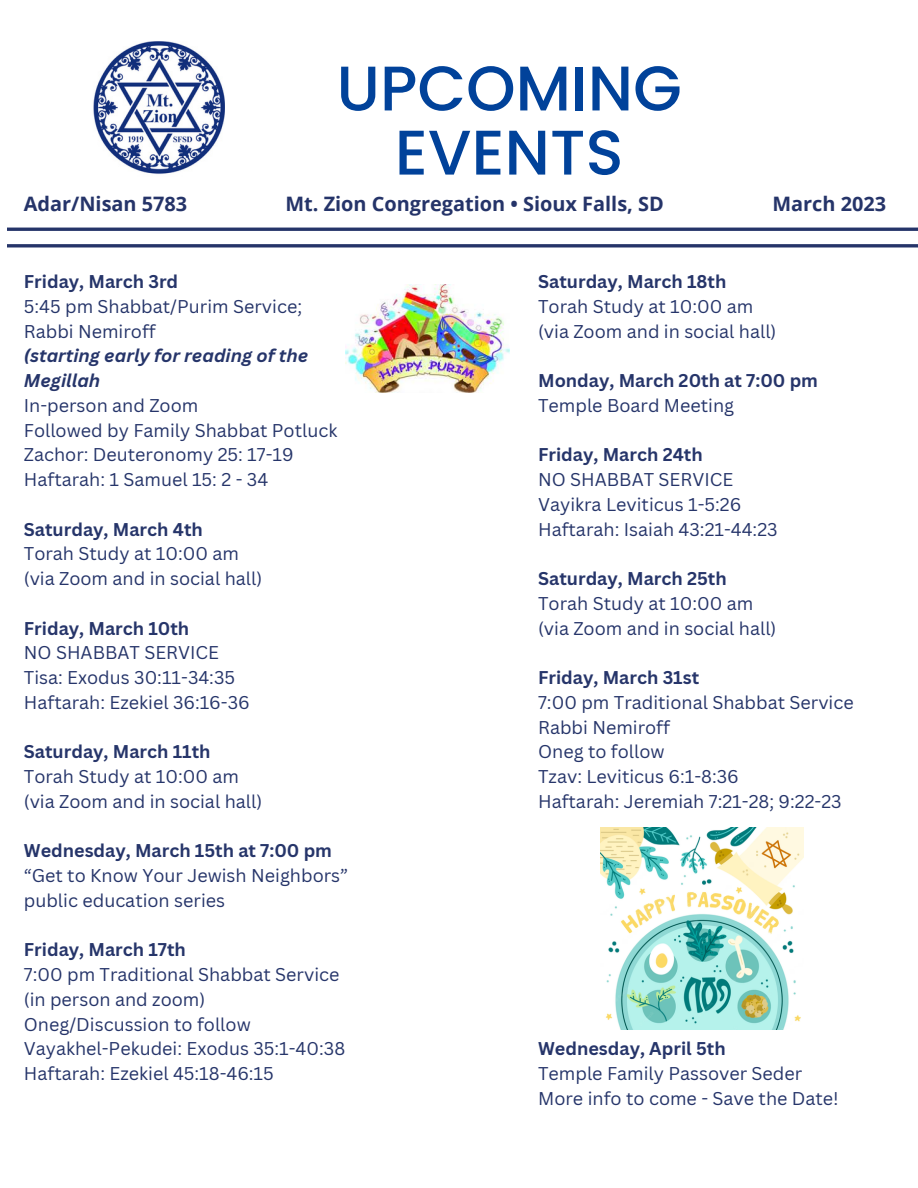
<style>
.page{position:relative;width:918px;height:1188px;background:#fff}
.page>*{position:absolute;margin:0;border:0;box-sizing:border-box;transform-origin:0 0}
.t1{font:500 63px/64.2px "Poppins";color:#01429a;text-align:center}
.t2{font:700 19.95px "Open Sans";color:#253469}
.t3{font:18px/24.8px "Canva Sans";color:#26356a}
.t4{font:700 18px "Canva Sans";color:#26356a}
.t5{font:italic 700 18px/24.8px "Canva Sans";color:#26356a}
</style>
<div class="page">
<img style="left:93px;top:41px;width:132px;height:133px">
<hr style="left:0;top:244px;width:918px;height:3px;background:#253469">
<hr style="left:0;top:228px;width:918px;height:3px;background:#253469">
<img style="left:345px;top:284px;width:164px;height:108px">
<img style="left:601px;top:827px;width:202px;height:203px">
<h1 class="t1" style="left:336px;top:56px;width:347px">UPCOMING<br>EVENTS</h1>
<p class="t2" style="left:24px;top:190px;width:165px">Adar/Nisan 5783</p>
<p class="t2" style="left:285px;top:190px;width:380px">Mt. Zion Congregation • Sioux Falls, SD</p>
<p class="t2" style="left:772px;top:190px;width:115px">March 2023</p>
<p class="t4" style="left:24px;top:269px;width:156px">Friday, March 3rd</p>
<p class="t3" style="left:24px;top:294px;width:280px">5:45 pm Shabbat/Purim Service;<br>Rabbi Nemiroff</p>
<p class="t5" style="left:24px;top:343px;width:286px">(starting early for reading of the<br>Megillah</p>
<p class="t3" style="left:24px;top:393px;width:315px">In-person and Zoom<br>Followed by Family Shabbat Potluck<br>Zachor: Deuteronomy 25: 17-19<br>Haftarah: 1 Samuel 15: 2 - 34</p>
<p class="t4" style="left:24px;top:516px;width:181px">Saturday, March 4th</p>
<p class="t3" style="left:24px;top:541px;width:240px">Torah Study at 10:00 am (via Zoom and in social hall)</p>
<p class="t4" style="left:24px;top:615px;width:167px">Friday, March 10th</p>
<p class="t3" style="left:24px;top:640px;width:227px">NO SHABBAT SERVICE<br>Tisa: Exodus 30:11-34:35<br>Haftarah: Ezekiel 36:16-36</p>
<p class="t4" style="left:24px;top:739px;width:188px">Saturday, March 11th</p>
<p class="t3" style="left:24px;top:764px;width:240px">Torah Study at 10:00 am (via Zoom and in social hall)</p>
<p class="t4" style="left:24px;top:838px;width:310px">Wednesday, March 15th at 7:00 pm</p>
<p class="t3" style="left:24px;top:863px;width:326px">“Get to Know Your Jewish Neighbors” public education series</p>
<p class="t4" style="left:24px;top:937px;width:164px">Friday, March 17th</p>
<p class="t3" style="left:24px;top:962px;width:323px">7:00 pm Traditional Shabbat Service (in person and zoom)<br>Oneg/Discussion to follow<br>Vayakhel-Pekudei: Exodus 35:1-40:38<br>Haftarah: Ezekiel 45:18-46:15</p>
<p class="t4" style="left:538px;top:269px;width:190px">Saturday, March 18th</p>
<p class="t3" style="left:538px;top:294px;width:240px">Torah Study at 10:00 am (via Zoom and in social hall)</p>
<p class="t4" style="left:538px;top:368px;width:281px">Monday, March 20th at 7:00 pm</p>
<p class="t3" style="left:538px;top:393px;width:198px">Temple Board Meeting</p>
<p class="t4" style="left:538px;top:442px;width:166px">Friday, March 24th</p>
<p class="t3" style="left:538px;top:467px;width:241px">NO SHABBAT SERVICE<br>Vayikra Leviticus 1-5:26<br>Haftarah: Isaiah 43:21-44:23</p>
<p class="t4" style="left:538px;top:566px;width:190px">Saturday, March 25th</p>
<p class="t3" style="left:538px;top:591px;width:240px">Torah Study at 10:00 am (via Zoom and in social hall)</p>
<p class="t4" style="left:538px;top:665px;width:163px">Friday, March 31st</p>
<p class="t3" style="left:538px;top:690px;width:317px">7:00 pm Traditional Shabbat Service<br>Rabbi Nemiroff<br>Oneg to follow<br>Tzav: Leviticus 6:1-8:36<br>Haftarah: Jeremiah 7:21-28; 9:22-23</p>
<p class="t4" style="left:538px;top:1036px;width:189px">Wednesday, April 5th</p>
<p class="t3" style="left:538px;top:1061px;width:302px">Temple Family Passover Seder<br>More info to come - Save the Date!</p>
</div>
